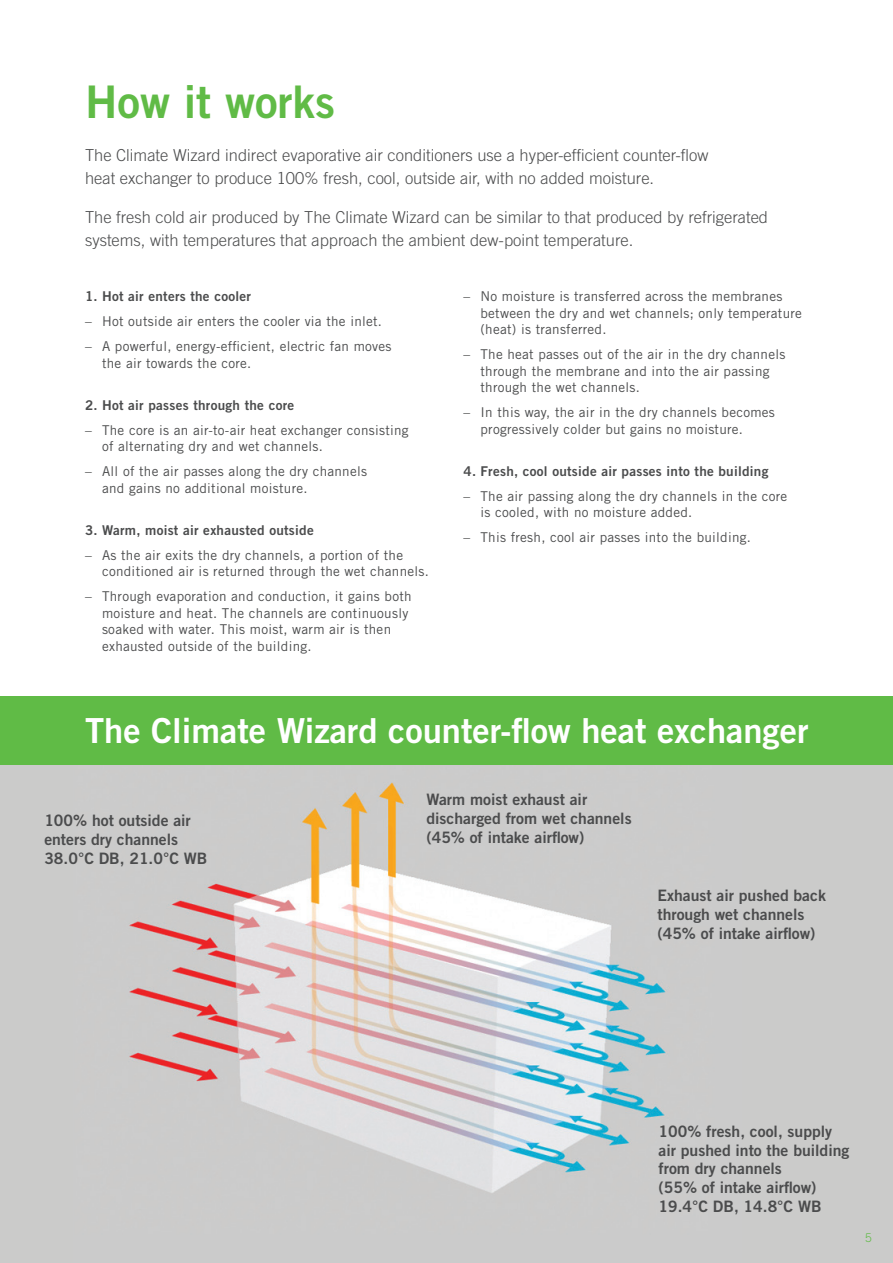
<style>
.page{position:relative;width:893px;height:1263px;background:#fff}
.page>*{position:absolute;margin:0;border:0;box-sizing:border-box;transform-origin:0 0}
.t1{font:45px "Trade Gothic LT Std Bd 2";color:#60bb46}
.t2{font:36px "Trade Gothic LT Std Bd 2";color:#fff}
.t3{font:34.5px "Trade Gothic LT Std Bd 2";color:#fff}
.t4{font:300 16.5px/22.5px "Trade Gothic LT Std";color:#4b4c4d}
.t5{font:15.75px/18.8px "Trade Gothic LT Std Bd 2";color:#4b4c4d}
.t6{font:13.5px/16.5px "Trade Gothic LT Std";letter-spacing:.02em;color:#4b4c4d}
.t7{font:13.5px "Trade Gothic LT Std Bd 2";letter-spacing:.02em;color:#4b4c4d}
.t8{font:300 12px "Trade Gothic LT Std";color:#60bb46}
</style>
<div class="page">
<div style="left:0;top:696px;width:893px;height:70px;background:#60bb46"></div>
<div style="left:0;top:766px;width:893px;height:497px;background:#cbcbca"></div>
<img style="left:129px;top:782px;width:537px;height:411px">
<h1 class="t1" style="left:85px;top:74px;width:251px">How it works</h1>
<p class="t4" style="left:85px;top:144px;width:625px">The Climate Wizard indirect evaporative air conditioners use a hyper-efficient counter-flow heat exchanger to produce 100% fresh, cool, outside air, with no added moisture.</p>
<p class="t4" style="left:85px;top:206px;width:685px">The fresh cold air produced by The Climate Wizard can be similar to that produced by refrigerated systems, with temperatures that approach the ambient dew-point temperature.</p>
<p class="t7" style="left:85px;top:288px;width:167px">1. Hot air enters the cooler</p>
<p class="t6" style="left:85px;top:313px;width:299px">– Hot outside air enters the cooler via the inlet.</p>
<p class="t6" style="left:102px;top:338px;width:291px;text-indent:-17px">– A powerful, energy-efficient, electric fan moves the air towards the core.</p>
<p class="t7" style="left:85px;top:397px;width:211px">2. Hot air passes through the core</p>
<p class="t6" style="left:102px;top:422px;width:308px;text-indent:-17px">– The core is an air-to-air heat exchanger consisting of alternating dry and wet channels.</p>
<p class="t6" style="left:102px;top:463px;width:267px;text-indent:-17px">– All of the air passes along the dry channels and gains no additional moisture.</p>
<p class="t7" style="left:85px;top:522px;width:230px">3. Warm, moist air exhausted outside</p>
<p class="t6" style="left:102px;top:547px;width:328px;text-indent:-17px">– As the air exits the dry channels, a portion of the conditioned air is returned through the wet channels.</p>
<p class="t6" style="left:102px;top:588px;width:311px;text-indent:-17px">– Through evaporation and conduction, it gains both moisture and heat. The channels are continuously soaked with water. This moist, warm air is then exhausted outside of the building.</p>
<p class="t6" style="left:480px;top:288px;width:323px;text-indent:-17px">– No moisture is transferred across the membranes between the dry and wet channels; only temperature (heat) is transferred.</p>
<p class="t6" style="left:480px;top:346px;width:306px;text-indent:-17px">– The heat passes out of the air in the dry channels through the membrane and into the air passing through the wet channels.</p>
<p class="t6" style="left:480px;top:404px;width:296px;text-indent:-17px">– In this way, the air in the dry channels becomes progressively colder but gains no moisture.</p>
<p class="t7" style="left:463px;top:463px;width:306px">4. Fresh, cool outside air passes into the building</p>
<p class="t6" style="left:480px;top:487px;width:308px;text-indent:-17px">– The air passing along the dry channels in the core is cooled, with no moisture added.</p>
<p class="t6" style="left:463px;top:529px;width:289px">– This fresh, cool air passes into the building.</p>
<h2 class="t2" style="left:85px;top:708px;width:687px">Climate Wizard counter-flow heat exchanger</h2>
<h3 class="t3" style="left:85px;top:709px;width:725px">The Climate Wizard counter-flow heat exchanger</h3>
<p class="t5" style="left:44px;top:811px;width:165px">100% hot outside air enters dry channels<br>38.0°C DB, 21.0°C WB</p>
<p class="t5" style="left:426px;top:790px;width:207px">Warm moist exhaust air discharged from wet channels (45% of intake airflow)</p>
<p class="t5" style="left:657px;top:886px;width:170px">Exhaust air pushed back through wet channels (45% of intake airflow)</p>
<p class="t5" style="left:659px;top:1122px;width:192px">100% fresh, cool, supply air pushed into the building from dry channels<br>(55% of intake airflow)<br>19.4°C DB, 14.8°C WB</p>
<p class="t8" style="left:865px;top:1230px;width:8px">5</p>
</div>
